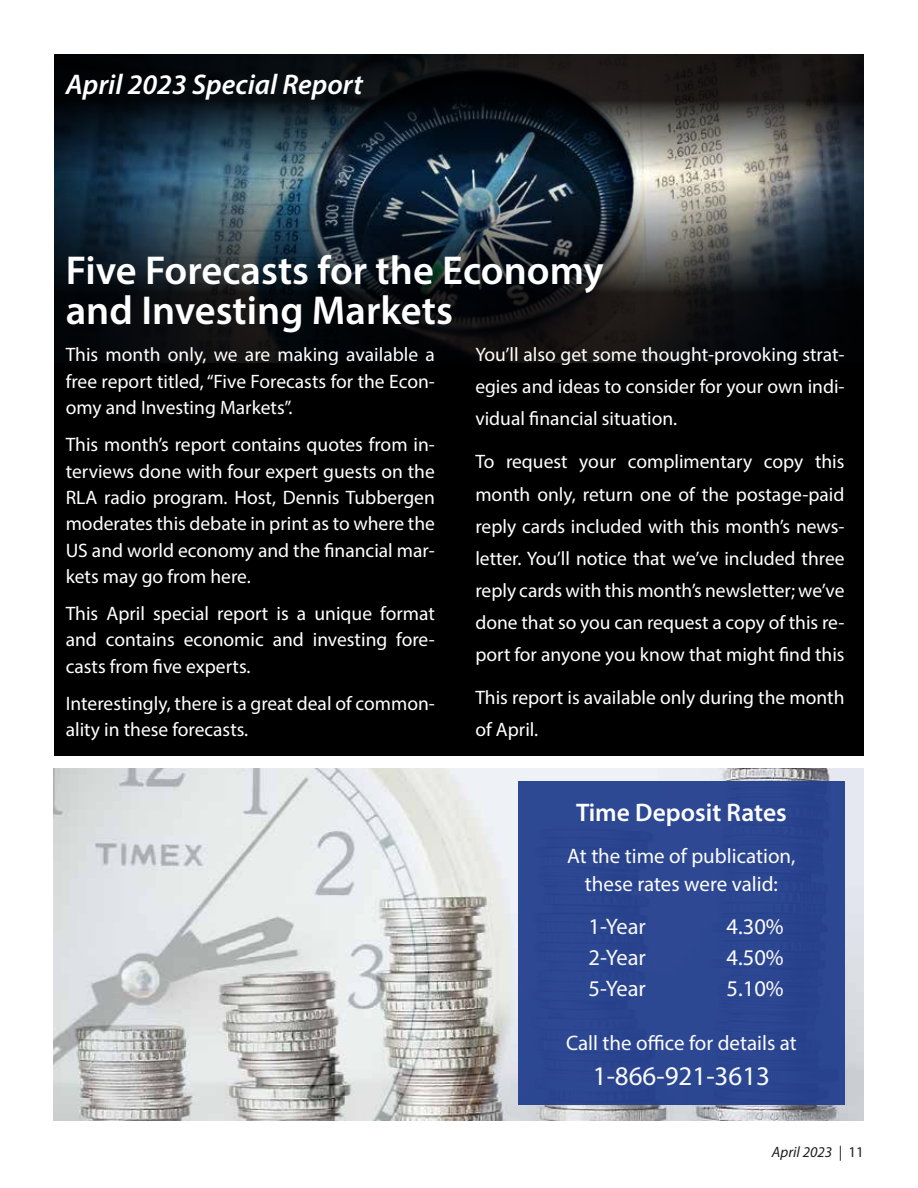
<style>
.page{position:relative;width:918px;height:1188px;background:#fff}
.page>*{position:absolute;margin:0;border:0;box-sizing:border-box;transform-origin:0 0}
.t1{font:600 40.5px/40.5px "Myriad Pro";color:#fff}
.t2{font:italic 600 28.5px "Myriad Pro";color:#fff}
.t3{font:27px "Myriad Pro";color:#fff}
.t4{font:25.5px "Myriad Variable Concept";color:#fff}
.t5{font:22.5px "Myriad Pro";color:#fff}
.t6{font:21px/28.5px "Myriad Pro";color:#fff;text-align:center}
.t7{font:19.5px/26.4px "Myriad Pro";color:#fff;text-align:justify}
.t8{font:italic 15px "Myriad Pro";color:#231f20}
.s1{font-style:normal}
</style>
<div class="page">
<div style="left:54px;top:54px;width:810px;height:702px;background:#000"></div>
<svg style="left:54px;top:189px;width:810px;height:174px"></svg>
<svg style="left:54px;top:54px;width:810px;height:135px"></svg>
<img style="left:54px;top:768px;width:810px;height:353px">
<div style="left:518px;top:781px;width:327px;height:324px;background:#2d4792"></div>
<h2 class="t2" style="left:66px;top:67px;width:299px">April 2023 Special Report</h2>
<h1 class="t1" style="left:66px;top:249px;width:539px">Five Forecasts for the Economy and Investing Markets</h1>
<p class="t7" style="left:66px;top:341px;width:371px">This month only, we are making available a free report titled, “Five Forecasts for the Econ&shy;omy and Investing Markets”.</p>
<p class="t7" style="left:66px;top:431px;width:371px">This month’s report contains quotes from in&shy;terviews done with four expert guests on the RLA radio program. Host, Dennis Tubbergen moderates this debate in print as to where the US and world economy and the financial mar&shy;kets may go from here.</p>
<p class="t7" style="left:66px;top:600px;width:371px">This April special report is a unique format and contains economic and investing fore&shy;casts from five experts.</p>
<p class="t7" style="left:66px;top:690px;width:371px">Interestingly, there is a great deal of common&shy;ality in these forecasts.</p>
<p class="t7" style="left:475px;top:338px;width:371px;line-height:32.1px">You’ll also get some thought-provoking strat&shy;egies and ideas to consider for your own indi&shy;vidual financial situation.</p>
<p class="t7" style="left:475px;top:446px;width:371px;line-height:32.1px">To request your complimentary copy this month only, return one of the postage-paid reply cards included with this month’s news&shy;letter. You’ll notice that we’ve included three reply cards with this month’s newsletter; we’ve done that so you can request a copy of this re&shy;port for anyone you know that might find this</p>
<p class="t7" style="left:475px;top:681px;width:371px;line-height:32.1px">This report is available only during the month of April.</p>
<h3 class="t4" style="left:576px;top:797px;width:212px">Time Deposit Rates</h3>
<p class="t6" style="left:567px;top:841px;width:230px">At the time of publication, these rates were valid:</p>
<p class="t5" style="left:589px;top:913px;width:59px">1-Year</p>
<p class="t5" style="left:727px;top:913px;width:59px">4.30%</p>
<p class="t5" style="left:589px;top:944px;width:59px">2-Year</p>
<p class="t5" style="left:727px;top:944px;width:59px">4.50%</p>
<p class="t5" style="left:589px;top:975px;width:59px">5-Year</p>
<p class="t5" style="left:727px;top:975px;width:59px">5.10%</p>
<p class="t6" style="left:566px;top:1028px;width:232px">Call the office for details at</p>
<h3 class="t3" style="left:593px;top:1059px;width:179px">1-866-921-3613</h3>
<p class="t8" style="left:772px;top:1143px;width:94px">April 2023 <span class="s1">| 11</span></p>
</div>
